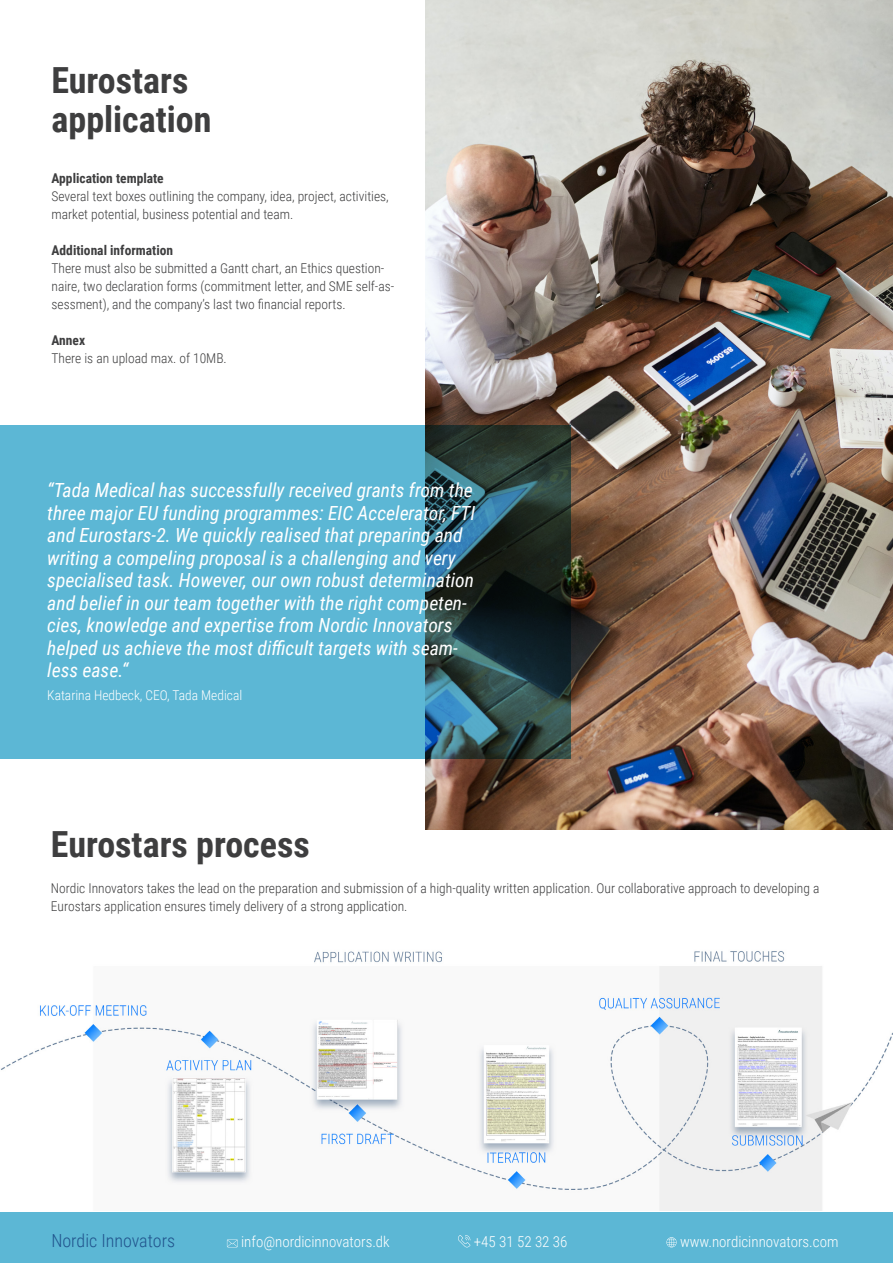
<style>
.page{position:relative;width:893px;height:1263px;background:#fff}
.page>*{position:absolute;margin:0;border:0;box-sizing:border-box;transform-origin:0 0}
.t1{font:700 36px/39px "Roboto Condensed";color:#3e3e3f}
.t2{font:italic 19.5px/22.5px "Roboto Condensed";color:#fff}
.t3{font:300 18px "Roboto Condensed";color:#21548d}
.t4{font:300 15px "Roboto Condensed";color:#fff}
.t5{font:300 13.5px/18px "Roboto Condensed";color:#3e3e3f}
.t6{font:700 13.5px "Roboto Condensed";color:#3e3e3f}
.t7{font:300 13.5px "Roboto Condensed";color:#fff}
</style>
<div class="page">
<img style="left:0;top:951px;width:893px;height:259px">
<img style="left:425px;top:0;width:468px;height:830px">
<div style="left:0;top:1212px;width:893px;height:51px;background:#59b6d5"></div>
<svg style="left:0;top:425px;width:571px;height:334px;background:#4e98b0"></svg>
<svg style="left:227px;top:1239px;width:11px;height:8px"></svg>
<svg style="left:458px;top:1235px;width:12px;height:12px"></svg>
<svg style="left:666px;top:1237px;width:11px;height:10px"></svg>
<p class="t1" style="left:52px;top:59px;width:162px">Eurostars application</p>
<p class="t6" style="left:52px;top:168px;width:114px">Application template</p>
<p class="t5" style="left:52px;top:186px;width:339px">Several text boxes outlining the company, idea, project, activities,</p>
<p class="t5" style="left:52px;top:204px;width:243px">market potential, business potential and team.</p>
<p class="t6" style="left:52px;top:240px;width:123px">Additional information</p>
<p class="t5" style="left:52px;top:258px;width:344px">There must also be submitted a Gantt chart, an Ethics question&shy;naire, two declaration forms (commitment letter, and SME self-as&shy;sessment), and the company’s last two financial reports.</p>
<p class="t6" style="left:52px;top:330px;width:35px">Annex</p>
<p class="t5" style="left:52px;top:348px;width:177px">There is an upload max. of 10MB.</p>
<p class="t2" style="left:47px;top:478px;width:427px">“Tada Medical has successfully received grants from the</p>
<p class="t2" style="left:47px;top:501px;width:430px">three major EU funding programmes: EIC Accelerator, FTI</p>
<p class="t2" style="left:47px;top:523px;width:417px">and Eurostars-2. We quickly realised that preparing and</p>
<p class="t2" style="left:47px;top:546px;width:410px">writing a compeling proposal is a challenging and very</p>
<p class="t2" style="left:47px;top:568px;width:428px">specialised task. However, our own robust determination</p>
<p class="t2" style="left:47px;top:591px;width:421px">and belief in our team together with the right competen&shy;cies, knowledge and expertise from Nordic Innovators helped us achieve the most difficult targets with seam&shy;less ease.“</p>
<p class="t7" style="left:47px;top:685px;width:196px">Katarina Hedbeck, CEO, Tada Medical</p>
<p class="t1" style="left:51px;top:823px;width:260px">Eurostars process</p>
<p class="t5" style="left:51px;top:878px;width:770px">Nordic Innovators takes the lead on the preparation and submission of a high-quality written application. Our collaborative approach to developing a<br>Eurostars application ensures timely delivery of a strong application.</p>
<p class="t3" style="left:51px;top:1228px;width:125px">Nordic Innovators</p>
<p class="t4" style="left:241px;top:1231px;width:150px">info@nordicinnovators.dk</p>
<p class="t4" style="left:474px;top:1231px;width:95px">+45 31 52 32 36</p>
<p class="t4" style="left:680px;top:1231px;width:160px">www.nordicinnovators.com</p>
</div>
